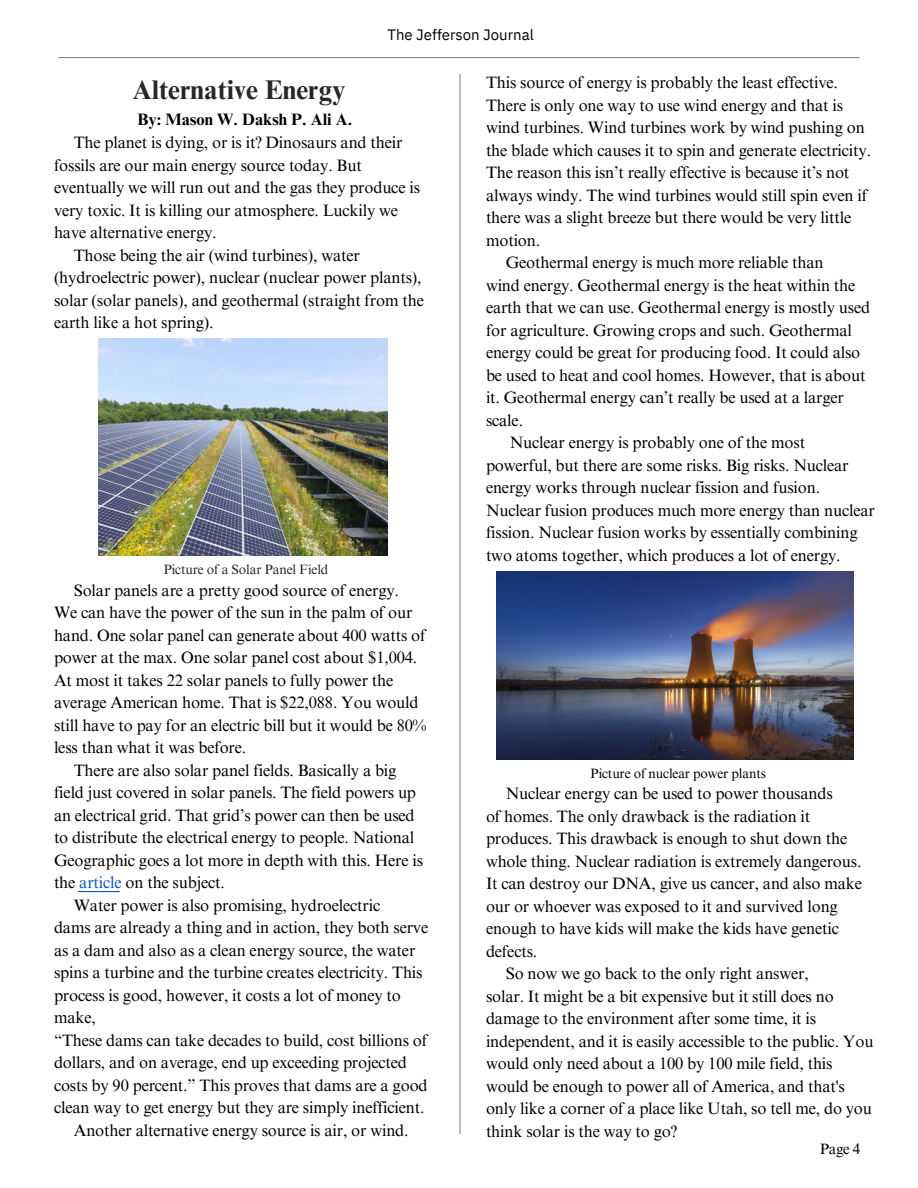
<style>
.page{position:relative;width:918px;height:1188px;background:#fff}
.page>*{position:absolute;margin:0;border:0;box-sizing:border-box;transform-origin:0 0}
.t1{font:700 27px "Times NRMT Pro";color:#272727}
.t2{font:16.5px/22.5px "Times NRMT Pro";letter-spacing:-.01em;color:#000}
.t3{font:700 16.5px "Times NRMT Pro";color:#000}
.t4{font:15px "IBM Plex Sans";color:#000}
.t5{font:15px "Times NRMT Pro";color:#000}
.t6{font:13.5px "Times NRMT Pro";letter-spacing:-.01em;color:#000}
.t7{font:13.5px "Times NRMT Pro";letter-spacing:-.01em;color:#272727}
.s1{color:#15c}
</style>
<div class="page">
<hr style="left:78px;top:891px;width:42px;height:1px;background:#15c">
<hr style="left:58px;top:57px;width:802px;height:1px;background:#888">
<svg style="left:459px;top:74px;width:1px;height:1060px"></svg>
<img style="left:98px;top:339px;width:290px;height:217px">
<img style="left:496px;top:572px;width:358px;height:187px">
<p class="t4" style="left:388px;top:25px;width:148px">The Jefferson Journal</p>
<p class="t1" style="left:132px;top:79px;width:215px">Alternative Energy</p>
<p class="t3" style="left:138px;top:113px;width:216px">By: Mason W. Daksh P. Ali A.</p>
<p class="t2" style="left:74px;top:133px;width:330px">The planet is dying, or is it? Dinosaurs and their</p>
<p class="t2" style="left:54px;top:156px;width:368px">fossils are our main energy source today. But eventually we will run out and the gas they produce is very toxic. It is killing our atmosphere. Luckily we have alternative energy.</p>
<p class="t2" style="left:74px;top:246px;width:288px">Those being the air (wind turbines), water</p>
<p class="t2" style="left:54px;top:268px;width:371px">(hydroelectric power), nuclear (nuclear power plants), solar (solar panels), and geothermal (straight from the earth like a hot spring).</p>
<p class="t7" style="left:164px;top:564px;width:166px">Picture of a Solar Panel Field</p>
<p class="t2" style="left:74px;top:581px;width:327px">Solar panels are a pretty good source of energy.</p>
<p class="t2" style="left:54px;top:603px;width:360px">We can have the power of the sun in the palm of our</p>
<p class="t2" style="left:54px;top:626px;width:374px">hand. One solar panel can generate about 400 watts of power at the max. One solar panel cost about $1,004.<br>At most it takes 22 solar panels to fully power the average American home. That is $22,088. You would still have to pay for an electric bill but it would be 80% less than what it was before.</p>
<p class="t2" style="left:74px;top:761px;width:324px">There are also solar panel fields. Basically a big</p>
<p class="t2" style="left:54px;top:783px;width:371px">field just covered in solar panels. The field powers up an electrical grid. That grid’s power can then be used to distribute the electrical energy to people. National Geographic goes a lot more in depth with this. Here is</p>
<p class="t2" style="left:54px;top:873px;width:172px">the <span class="s1">article</span> on the subject.</p>
<p class="t2" style="left:74px;top:896px;width:308px">Water power is also promising, hydroelectric</p>
<p class="t2" style="left:54px;top:918px;width:376px">dams are already a thing and in action, they both serve as a dam and also as a clean energy source, the water spins a turbine and the turbine creates electricity. This process is good, however, it costs a lot of money to make,</p>
<p class="t2" style="left:54px;top:1031px;width:375px">“These dams can take decades to build, cost billions of dollars, and on average, end up exceeding projected</p>
<p class="t2" style="left:54px;top:1076px;width:375px">costs by 90 percent.” This proves that dams are a good clean way to get energy but they are simply inefficient.</p>
<p class="t2" style="left:74px;top:1121px;width:336px">Another alternative energy source is air, or wind.</p>
<p class="t2" style="left:486px;top:74px;width:387px">This source of energy is probably the least effective.<br>There is only one way to use wind energy and that is wind turbines. Wind turbines work by wind pushing on the blade which causes it to spin and generate electricity.<br>The reason this isn’t really effective is because it’s not always windy. The wind turbines would still spin even if there was a slight breeze but there would be very little motion.</p>
<p class="t2" style="left:506px;top:254px;width:319px">Geothermal energy is much more reliable than</p>
<p class="t2" style="left:486px;top:276px;width:386px">wind energy. Geothermal energy is the heat within the earth that we can use. Geothermal energy is mostly used for agriculture. Growing crops and such. Geothermal energy could be great for producing food. It could also</p>
<p class="t2" style="left:486px;top:366px;width:381px">be used to heat and cool homes. However, that is about it. Geothermal energy can’t really be used at a larger scale.</p>
<p class="t2" style="left:510px;top:434px;width:297px">Nuclear energy is probably one of the most</p>
<p class="t2" style="left:486px;top:456px;width:364px">powerful, but there are some risks. Big risks. Nuclear energy works through nuclear fission and fusion.</p>
<p class="t2" style="left:486px;top:501px;width:390px">Nuclear fusion produces much more energy than nuclear fission. Nuclear fusion works by essentially combining two atoms together, which produces a lot of energy.</p>
<p class="t6" style="left:591px;top:768px;width:177px">Picture of nuclear power plants</p>
<p class="t2" style="left:506px;top:785px;width:328px">Nuclear energy can be used to power thousands</p>
<p class="t2" style="left:486px;top:807px;width:326px">of homes. The only drawback is the radiation it</p>
<p class="t2" style="left:486px;top:830px;width:377px">produces. This drawback is enough to shut down the whole thing. Nuclear radiation is extremely dangerous.<br>It can destroy our DNA, give us cancer, and also make our or whoever was exposed to it and survived long enough to have kids will make the kids have genetic defects.</p>
<p class="t2" style="left:506px;top:965px;width:305px">So now we go back to the only right answer,</p>
<p class="t2" style="left:486px;top:987px;width:389px">solar. It might be a bit expensive but it still does no damage to the environment after some time, it is independent, and it is easily accessible to the public. You would only need about a 100 by 100 mile field, this would be enough to power all of America, and that's</p>
<p class="t2" style="left:486px;top:1100px;width:388px">only like a corner of a place like Utah, so tell me, do you think solar is the way to go?</p>
<p class="t5" style="left:820px;top:1144px;width:42px">Page 4</p>
</div>
